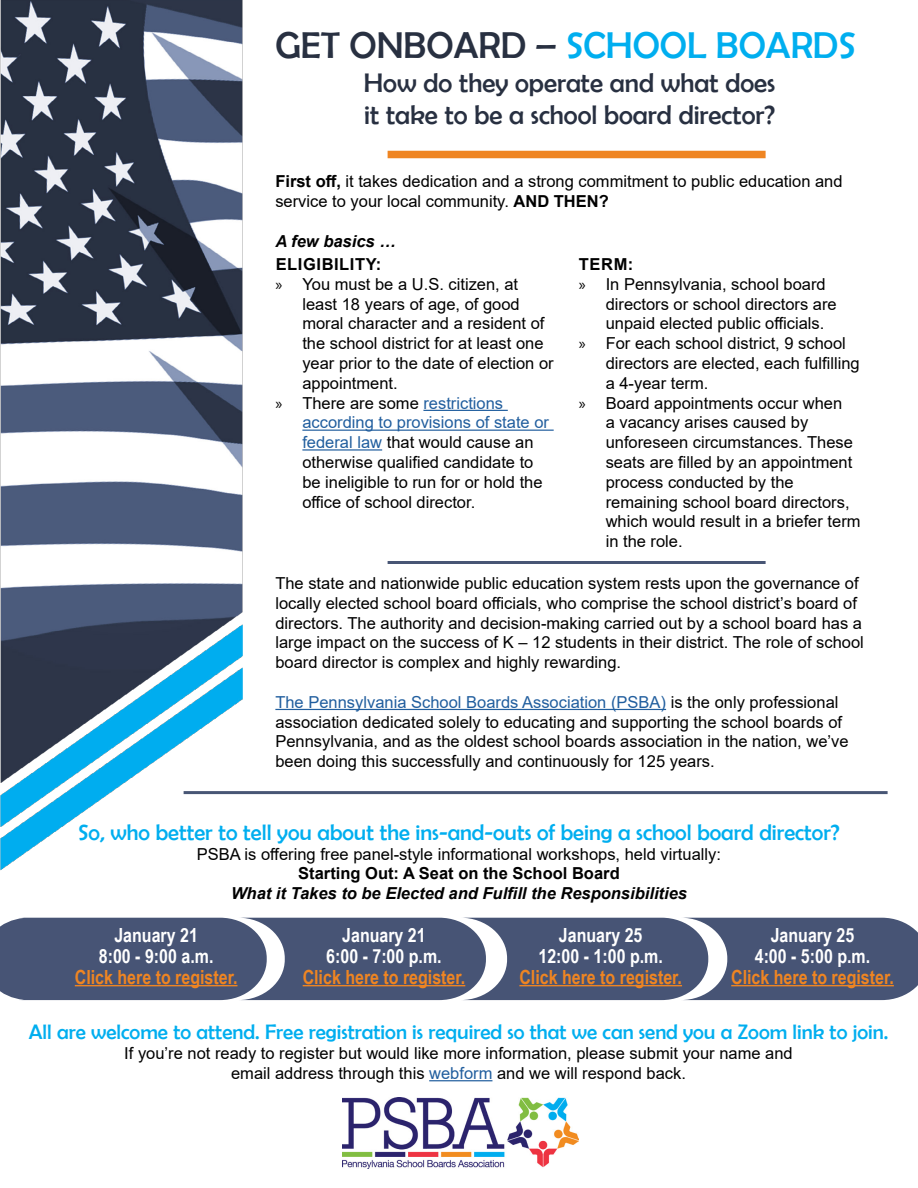
<style>
.page{position:relative;width:918px;height:1188px;background:#fff}
.page>*{position:absolute;margin:0;border:0;box-sizing:border-box;transform-origin:0 0}
.t1{font:37.5px "Berlin Sans FB";color:#00aeef}
.t2{font:27px/32.4px "Berlin Sans FB";color:#283041}
.t3{font:22.5px "Berlin Sans FB";color:#00aeef}
.t4{font:21px "Berlin Sans FB";color:#00aeef}
.t5{font:700 19.5px/21px "Arial Narrow";color:#fff;text-align:center}
.t6{font:700 19.5px "Arial Narrow";color:#ef8522}
.t7{font:16.5px/19.8px "Arial";color:#000}
.t8{font:italic 700 16.5px "Arial";color:#000}
.t9{font:700 16.5px "Arial";color:#000}
.t10{font:16.5px "Arial";color:#215e9e}
.t11{font:700 16.5px "Arial";letter-spacing:.035em;color:#000}
.s1{color:#283041}
.s2{font-weight:700}
.s3{font-family:"Myriad Pro"}
.s4{color:#215e9e}
</style>
<div class="page">
<img style="left:0;top:0;width:263px;height:1001px">
<div style="left:388px;top:151px;width:378px;height:7px;background:#ef8522"></div>
<hr style="left:423px;top:410px;width:85px;height:1px;background:#215e9e">
<hr style="left:302px;top:430px;width:252px;height:1px;background:#215e9e">
<hr style="left:302px;top:449px;width:80px;height:2px;background:#215e9e">
<hr style="left:275px;top:709px;width:391px;height:1px;background:#215e9e">
<hr style="left:388px;top:561px;width:378px;height:3px;background:#485675">
<svg style="left:0;top:918px;width:918px;height:82px;background:#55607e"></svg>
<hr style="left:75px;top:985px;width:162px;height:1px;background:#ef8522">
<hr style="left:303px;top:985px;width:162px;height:1px;background:#ef8522">
<hr style="left:519px;top:985px;width:163px;height:1px;background:#ef8522">
<hr style="left:731px;top:985px;width:163px;height:1px;background:#ef8522">
<img style="left:342px;top:1098px;width:237px;height:71px">
<hr style="left:429px;top:1080px;width:63px;height:1px;background:#215e9e">
<hr style="left:184px;top:791px;width:704px;height:3px;background:#485675">
<h1 class="t1" style="left:275px;top:24px;width:582px"><span class="s1">GET ONBOARD –</span> SCHOOL BOARDS</h1>
<h2 class="t2" style="left:364px;top:66px;width:413px">How do they operate and what does it take to be a school board director?</h2>
<p class="t7" style="left:275px;top:171px;width:569px"><span class="s2">First off,</span> it takes dedication and a strong commitment to public education and service to your local community. <span class="s2">AND THEN?</span></p>
<p class="t8" style="left:275px;top:230px;width:122px">A few basics …</p>
<p class="t11" style="left:276px;top:253px;width:107px">ELIGIBILITY:</p>
<p class="t7" style="left:275px;top:274px;width:244px"><span class="s3">»</span> You must be a U.S. citizen, at</p>
<p class="t7" style="left:302px;top:294px;width:219px">least 18 years of age, of good</p>
<p class="t7" style="left:302px;top:314px;width:244px">moral character and a resident of</p>
<p class="t7" style="left:302px;top:333px;width:243px">the school district for at least one</p>
<p class="t7" style="left:302px;top:353px;width:253px">year prior to the date of election or</p>
<p class="t7" style="left:302px;top:373px;width:97px">appointment.</p>
<p class="t7" style="left:275px;top:393px;width:229px"><span class="s3">»</span> There are some <span class="s4">restrictions</span></p>
<p class="t10" style="left:302px;top:411px;width:248px">according to provisions of state or</p>
<p class="t7" style="left:302px;top:432px;width:233px"><span class="s4">federal law</span> that would cause an</p>
<p class="t7" style="left:302px;top:452px;width:233px">otherwise qualified candidate to</p>
<p class="t7" style="left:302px;top:472px;width:242px">be ineligible to run for or hold the</p>
<p class="t7" style="left:302px;top:492px;width:174px">office of school director.</p>
<p class="t9" style="left:579px;top:253px;width:56px">TERM:</p>
<p class="t7" style="left:579px;top:274px;width:249px"><span class="s3">»</span> In Pennsylvania, school board</p>
<p class="t7" style="left:606px;top:294px;width:233px">directors or school directors are</p>
<p class="t7" style="left:606px;top:314px;width:220px">unpaid elected public officials.</p>
<p class="t7" style="left:579px;top:333px;width:269px"><span class="s3">»</span> For each school district, 9 school</p>
<p class="t7" style="left:606px;top:353px;width:256px">directors are elected, each fulfilling</p>
<p class="t7" style="left:606px;top:373px;width:104px">a 4-year term.</p>
<p class="t7" style="left:579px;top:393px;width:265px"><span class="s3">»</span> Board appointments occur when</p>
<p class="t7" style="left:606px;top:413px;width:204px">a vacancy arises caused by</p>
<p class="t7" style="left:606px;top:432px;width:249px">unforeseen circumstances. These</p>
<p class="t7" style="left:606px;top:452px;width:248px">seats are filled by an appointment</p>
<p class="t7" style="left:606px;top:472px;width:190px">process conducted by the</p>
<p class="t7" style="left:606px;top:492px;width:245px">remaining school board directors,</p>
<p class="t7" style="left:606px;top:512px;width:256px">which would result in a briefer term</p>
<p class="t7" style="left:606px;top:531px;width:79px">in the role.</p>
<p class="t7" style="left:275px;top:573px;width:590px">The state and nationwide public education system rests upon the governance of locally elected school board officials, who comprise the school district’s board of directors. The authority and decision-making carried out by a school board has a large impact on the success of K – 12 students in their district. The role of school board director is complex and highly rewarding.</p>
<p class="t7" style="left:275px;top:692px;width:575px"><span class="s4">The Pennsylvania School Boards Association (PSBA)</span> is the only professional association dedicated solely to educating and supporting the school boards of Pennsylvania, and as the oldest school boards association in the nation, we’ve been doing this successfully and continuously for 125 years.</p>
<h3 class="t3" style="left:78px;top:820px;width:763px">So, who better to tell you about the ins-and-outs of being a school board director?</h3>
<p class="t7" style="left:197px;top:844px;width:526px">PSBA is offering free panel-style informational workshops, held virtually:</p>
<p class="t9" style="left:298px;top:862px;width:323px">Starting Out: A Seat on the School Board</p>
<p class="t8" style="left:231px;top:882px;width:457px">What it Takes to be Elected and Fulfill the Responsibilities</p>
<p class="t5" style="left:99px;top:923px;width:116px">January 21<br>8:00 - 9:00 a.m.</p>
<p class="t6" style="left:75px;top:962px;width:164px">Click here to register.</p>
<p class="t5" style="left:755px;top:923px;width:117px">January 25<br>4:00 - 5:00 p.m.</p>
<p class="t6" style="left:731px;top:962px;width:164px">Click here to register.</p>
<p class="t4" style="left:29px;top:1021px;width:861px">All are welcome to attend. Free registration is required so that we can send you a Zoom link to join.</p>
<p class="t7" style="left:124px;top:1043px;width:670px;text-align:center">If you’re not ready to register but would like more information, please submit your name and email address through this <span class="s4">webform</span> and we will respond back.</p>
<p class="t5" style="left:326px;top:923px;width:117px">January 21<br>6:00 - 7:00 p.m.</p>
<p class="t6" style="left:303px;top:962px;width:164px">Click here to register.</p>
<p class="t5" style="left:539px;top:923px;width:126px">January 25<br>12:00 - 1:00 p.m.</p>
<p class="t6" style="left:519px;top:962px;width:164px">Click here to register.</p>
</div>
